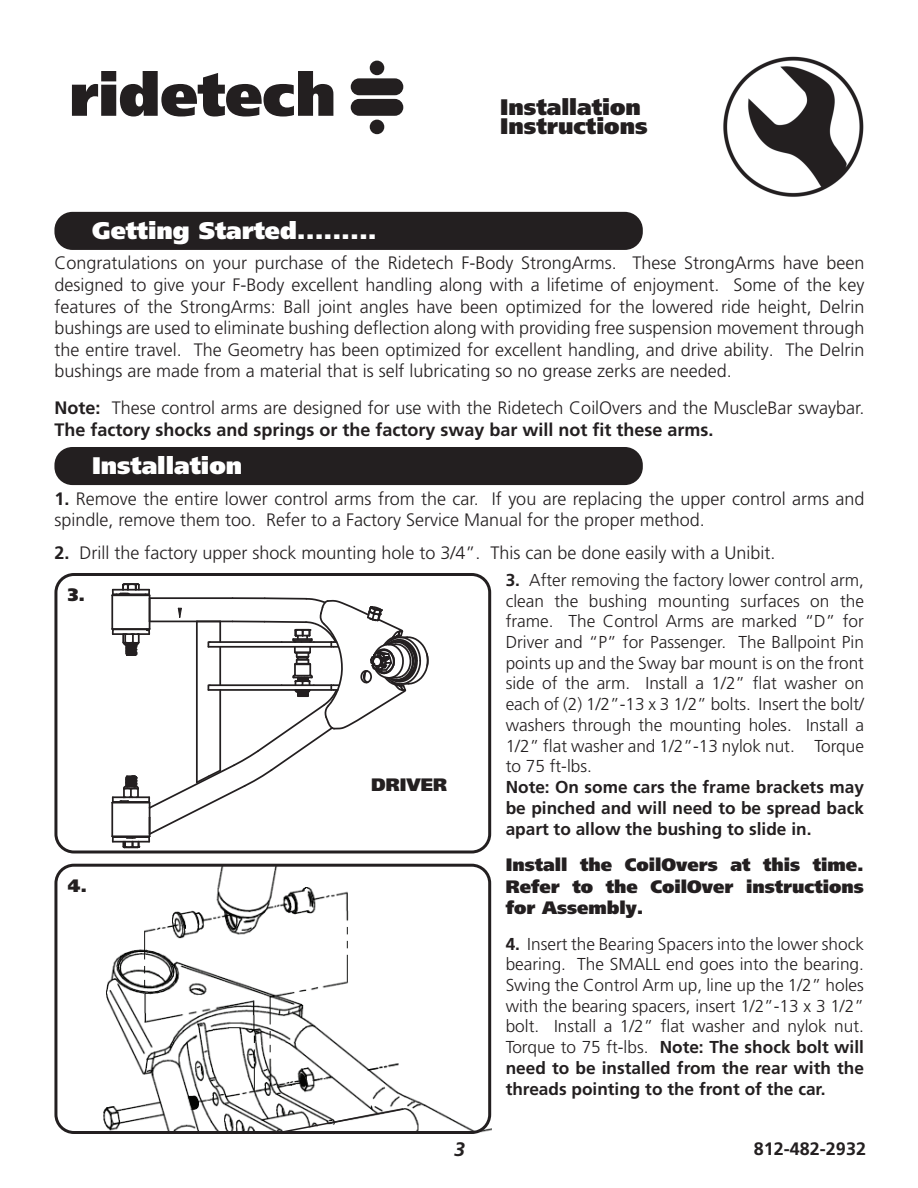
<style>
.page{position:relative;width:918px;height:1188px;background:#fff}
.page>*{position:absolute;margin:0;border:0;box-sizing:border-box;transform-origin:0 0}
.t1{font:900 24px "Frutiger LT Pro";color:#fff}
.t2{font:900 22.5px/19.5px "Frutiger LT Pro";color:#231f20}
.t3{font:italic 700 19.5px "Frutiger LT Pro";color:#231f20}
.t4{font:300 18px/21.6px "Frutiger LT Pro";color:#231f20}
.t5{font:900 18px/21.6px "Frutiger LT Pro";color:#231f20;text-align:justify}
.t6{font:700 18px "Frutiger LT Pro";color:#231f20}
.t7{font:300 17.25px/20.7px "Frutiger LT Pro";color:#231f20;text-align:justify}
.t8{font:700 17.25px/21.1px "Frutiger LT Pro";color:#231f20;text-align:justify}
.s1{font-weight:700}
</style>
<div class="page">
<img style="left:723px;top:56px;width:141px;height:141px">
<svg style="left:72px;top:71px;width:261px;height:46px"></svg>
<div style="left:351px;top:78px;width:52px;height:17px;background:#231f20;border-radius:8px"></div>
<div style="left:351px;top:99px;width:52px;height:17px;background:#231f20;border-radius:8px"></div>
<div style="left:370px;top:61px;width:14px;height:14px;background:#231f20;border-radius:50%"></div>
<div style="left:370px;top:120px;width:14px;height:14px;background:#231f20;border-radius:50%"></div>
<img style="left:58px;top:866px;width:433px;height:268px">
<svg style="left:208px;top:1107px;width:197px;height:23px"></svg>
<div style="left:54px;top:212px;width:589px;height:38px;background:#231f20;border-radius:18px"></div>
<div style="left:54px;top:447px;width:589px;height:38px;background:#231f20;border-radius:18px"></div>
<div style="left:54px;top:573px;width:437px;height:280px;border:3px solid #231f20;border-radius:18px"></div>
<div style="left:54px;top:864px;width:437px;height:270px;border:3px solid #231f20;border-radius:18px"></div>
<svg style="left:111px;top:583px;width:318px;height:266px"></svg>
<p class="t2" style="left:500px;top:97px;width:149px">Installation<br>Instructions</p>
<h1 class="t1" style="left:92px;top:216px;width:286px">Getting Started.........</h1>
<p class="t4" style="left:54px;top:252px;width:812px;text-align:justify">Congratulations on your purchase of the Ridetech F-Body StrongArms. These StrongArms have been designed to give your F-Body excellent handling along with a lifetime of enjoyment. Some of the key features of the StrongArms: Ball joint angles have been optimized for the lowered ride height, Delrin bushings are used to eliminate bushing deflection along with providing free suspension movement through the entire travel. The Geometry has been optimized for excellent handling, and drive ability. The Delrin bushings are made from a material that is self lubricating so no grease zerks are needed.</p>
<p class="t4" style="left:54px;top:397px;width:812px"><span class="s1">Note:</span> These control arms are designed for use with the Ridetech CoilOvers and the MuscleBar swaybar.<br><span class="s1">The factory shocks and springs or the factory sway bar will not fit these arms.</span></p>
<h1 class="t1" style="left:92px;top:451px;width:152px">Installation</h1>
<p class="t4" style="left:54px;top:488px;width:812px"><span class="s1">1.</span> Remove the entire lower control arms from the car. If you are replacing the upper control arms and spindle, remove them too. Refer to a Factory Service Manual for the proper method.</p>
<p class="t4" style="left:54px;top:542px;width:723px"><span class="s1">2.</span> Drill the factory upper shock mounting hole to 3/4”. This can be done easily with a Unibit.</p>
<p class="t5" style="left:68px;top:583px;width:19px">3.</p>
<p class="t7" style="left:506px;top:570px;width:360px"><span class="s1">3.</span> After removing the factory lower control arm, clean the bushing mounting surfaces on the frame. The Control Arms are marked “D” for Driver and “P” for Passenger. The Ballpoint Pin points up and the Sway bar mount is on the front side of the arm. Install a 1/2” flat washer on each of (2) 1/2”-13 x 3 1/2” bolts. Insert the bolt/ washers through the mounting holes. Install a 1/2” flat washer and 1/2”-13 nylok nut. Torque to 75 ft-lbs.</p>
<p class="t8" style="left:506px;top:776px;width:360px">Note: On some cars the frame brackets may be pinched and will need to be spread back apart to allow the bushing to slide in.</p>
<p class="t5" style="left:506px;top:854px;width:360px">Install the CoilOvers at this time.<br>Refer to the CoilOver instructions for Assembly.</p>
<p class="t7" style="left:506px;top:933px;width:360px"><span class="s1">4.</span> Insert the Bearing Spacers into the lower shock bearing. The SMALL end goes into the bearing.<br>Swing the Control Arm up, line up the 1/2” holes with the bearing spacers, insert 1/2”-13 x 3 1/2” bolt. Install a 1/2” flat washer and nylok nut.<br>Torque to 75 ft-lbs. <span class="s1">Note: The shock bolt will need to be installed from the rear with the threads pointing to the front of the car.</span></p>
<p class="t5" style="left:371px;top:774px;width:77px">DRIVER</p>
<p class="t5" style="left:68px;top:874px;width:21px">4.</p>
<p class="t3" style="left:454px;top:1138px;width:12px">3</p>
<p class="t6" style="left:754px;top:1138px;width:114px">812-482-2932</p>
</div>
